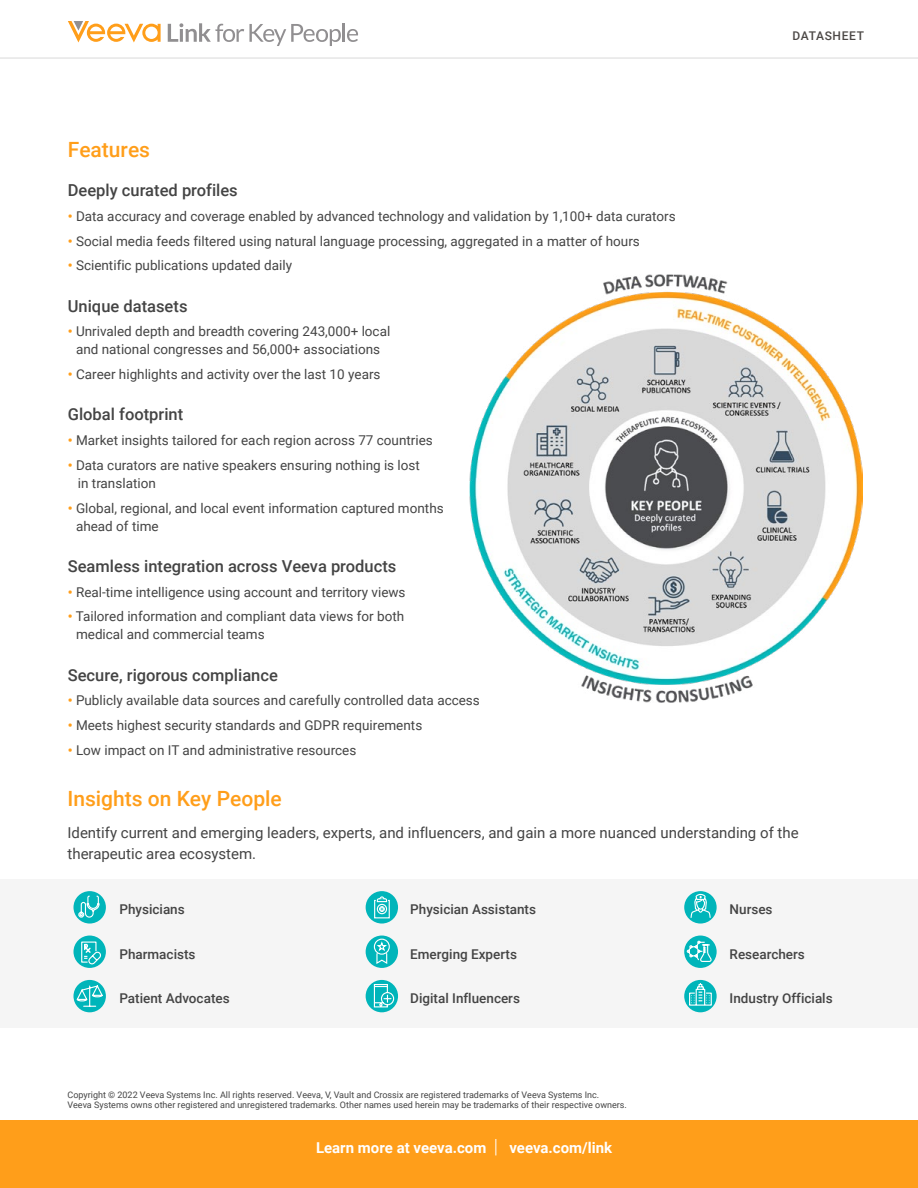
<style>
.page{position:relative;width:918px;height:1188px;background:#fff}
.page>*{position:absolute;margin:0;border:0;box-sizing:border-box;transform-origin:0 0}
.t1{font:500 21px "Roboto";color:#ff9e1a}
.t2{font:500 16.5px "Roboto";color:#444}
.t3{font:15px/21px "Roboto";color:#444}
.t4{font:700 15px "Roboto";color:#fff}
.t5{font:13.5px/18px "Roboto";color:#444}
.t6{font:500 13.5px "Roboto";color:#444}
.t7{font:500 12px "Roboto";letter-spacing:.055em;color:#4c4846}
.t8{font:9px/10.5px "Roboto";color:#444}
.s1{font-weight:700;color:#ff9e1a}
.s2{font-weight:300;font-size:19.5px}
</style>
<div class="page">
<hr style="left:0;top:58px;width:918px;height:1px;background:#d9d9d9">
<div style="left:0;top:1120px;width:918px;height:68px;background:#ff9e1a"></div>
<div style="left:0;top:879px;width:918px;height:148px;background:#f5f5f5"></div>
<img style="left:470px;top:274px;width:393px;height:429px">
<svg style="left:73px;top:891px;width:33px;height:33px"></svg>
<svg style="left:78px;top:895px;width:22px;height:23px"></svg>
<div style="left:366px;top:891px;width:32px;height:33px;background:#00b5ba;border-radius:50%"></div>
<svg style="left:374px;top:896px;width:16px;height:23px"></svg>
<svg style="left:684px;top:891px;width:33px;height:33px"></svg>
<div style="left:73px;top:936px;width:33px;height:32px;background:#00b5ba;border-radius:50%"></div>
<svg style="left:81px;top:941px;width:21px;height:25px"></svg>
<div style="left:366px;top:936px;width:32px;height:32px;background:#00b5ba;border-radius:50%"></div>
<svg style="left:373px;top:938px;width:17px;height:26px"></svg>
<svg style="left:684px;top:936px;width:33px;height:32px"></svg>
<div style="left:73px;top:980px;width:33px;height:32px;background:#00b5ba;border-radius:50%"></div>
<svg style="left:76px;top:985px;width:28px;height:22px"></svg>
<div style="left:366px;top:980px;width:32px;height:32px;background:#00b5ba;border-radius:50%"></div>
<svg style="left:373px;top:983px;width:22px;height:25px"></svg>
<div style="left:684px;top:980px;width:33px;height:32px;background:#00b5ba;border-radius:50%"></div>
<svg style="left:686px;top:891px;width:26px;height:115px"></svg>
<svg style="left:168px;top:23px;width:190px;height:23px"></svg>
<svg style="left:68px;top:21px;width:93px;height:21px"></svg>
<h1 class="t1" style="left:68px;top:135px;width:84px">Features</h1>
<p class="t2" style="left:68px;top:179px;width:172px">Deeply curated profiles</p>
<p class="t5" style="left:68px;top:207px;width:609px"><span class="s1">•</span> Data accuracy and coverage enabled by advanced technology and validation by 1,100+ data curators</p>
<p class="t5" style="left:68px;top:231px;width:574px"><span class="s1">•</span> Social media feeds filtered using natural language processing, aggregated in a matter of hours</p>
<p class="t5" style="left:68px;top:256px;width:226px"><span class="s1">•</span> Scientific publications updated daily</p>
<p class="t2" style="left:68px;top:294px;width:121px">Unique datasets</p>
<p class="t5" style="left:68px;top:322px;width:324px;text-align:center"><span class="s1">•</span> Unrivaled depth and breadth covering 243,000+ local and national congresses and 56,000+ associations</p>
<p class="t5" style="left:68px;top:365px;width:314px"><span class="s1">•</span> Career highlights and activity over the last 10 years</p>
<p class="t2" style="left:68px;top:403px;width:117px">Global footprint</p>
<p class="t5" style="left:68px;top:431px;width:367px"><span class="s1">•</span> Market insights tailored for each region across 77 countries</p>
<p class="t5" style="left:78px;top:456px;width:344px;text-indent:-10px"><span class="s1">•</span> Data curators are native speakers ensuring nothing is lost in translation</p>
<p class="t5" style="left:76px;top:498px;width:369px;text-indent:-8px"><span class="s1">•</span> Global, regional, and local event information captured months ahead of time</p>
<p class="t2" style="left:68px;top:555px;width:330px">Seamless integration across Veeva products</p>
<p class="t5" style="left:68px;top:582px;width:339px"><span class="s1">•</span> Real-time intelligence using account and territory views</p>
<p class="t5" style="left:76px;top:607px;width:330px;text-indent:-8px"><span class="s1">•</span> Tailored information and compliant data views for both medical and commercial teams</p>
<p class="t2" style="left:68px;top:663px;width:212px">Secure, rigorous compliance</p>
<p class="t5" style="left:68px;top:691px;width:414px"><span class="s1">•</span> Publicly available data sources and carefully controlled data access</p>
<p class="t5" style="left:68px;top:716px;width:356px"><span class="s1">•</span> Meets highest security standards and GDPR requirements</p>
<p class="t5" style="left:68px;top:741px;width:290px"><span class="s1">•</span> Low impact on IT and administrative resources</p>
<p class="t7" style="left:792px;top:27px;width:73px">DATASHEET</p>
<h1 class="t1" style="left:68px;top:784px;width:216px">Insights on Key People</h1>
<p class="t3" style="left:68px;top:821px;width:733px">Identify current and emerging leaders, experts, and influencers, and gain a more nuanced understanding of the therapeutic area ecosystem.</p>
<p class="t6" style="left:119px;top:900px;width:67px">Physicians</p>
<p class="t6" style="left:410px;top:900px;width:127px">Physician Assistants</p>
<p class="t6" style="left:730px;top:900px;width:45px">Nurses</p>
<p class="t6" style="left:119px;top:945px;width:78px">Pharmacists</p>
<p class="t6" style="left:410px;top:945px;width:108px">Emerging Experts</p>
<p class="t6" style="left:730px;top:945px;width:77px">Researchers</p>
<p class="t6" style="left:119px;top:989px;width:112px">Patient Advocates</p>
<p class="t6" style="left:410px;top:989px;width:111px">Digital Influencers</p>
<p class="t6" style="left:730px;top:989px;width:105px">Industry Officials</p>
<p class="t8" style="left:68px;top:1089px;width:561px">Copyright © 2022 Veeva Systems Inc. All rights reserved. Veeva, V, Vault and Crossix are registered trademarks of Veeva Systems Inc.<br>Veeva Systems owns other registered and unregistered trademarks. Other names used herein may be trademarks of their respective owners.</p>
<p class="t4" style="left:316px;top:1137px;width:298px">Learn more at veeva.com <span class="s2">|</span> veeva.com/link</p>
</div>
